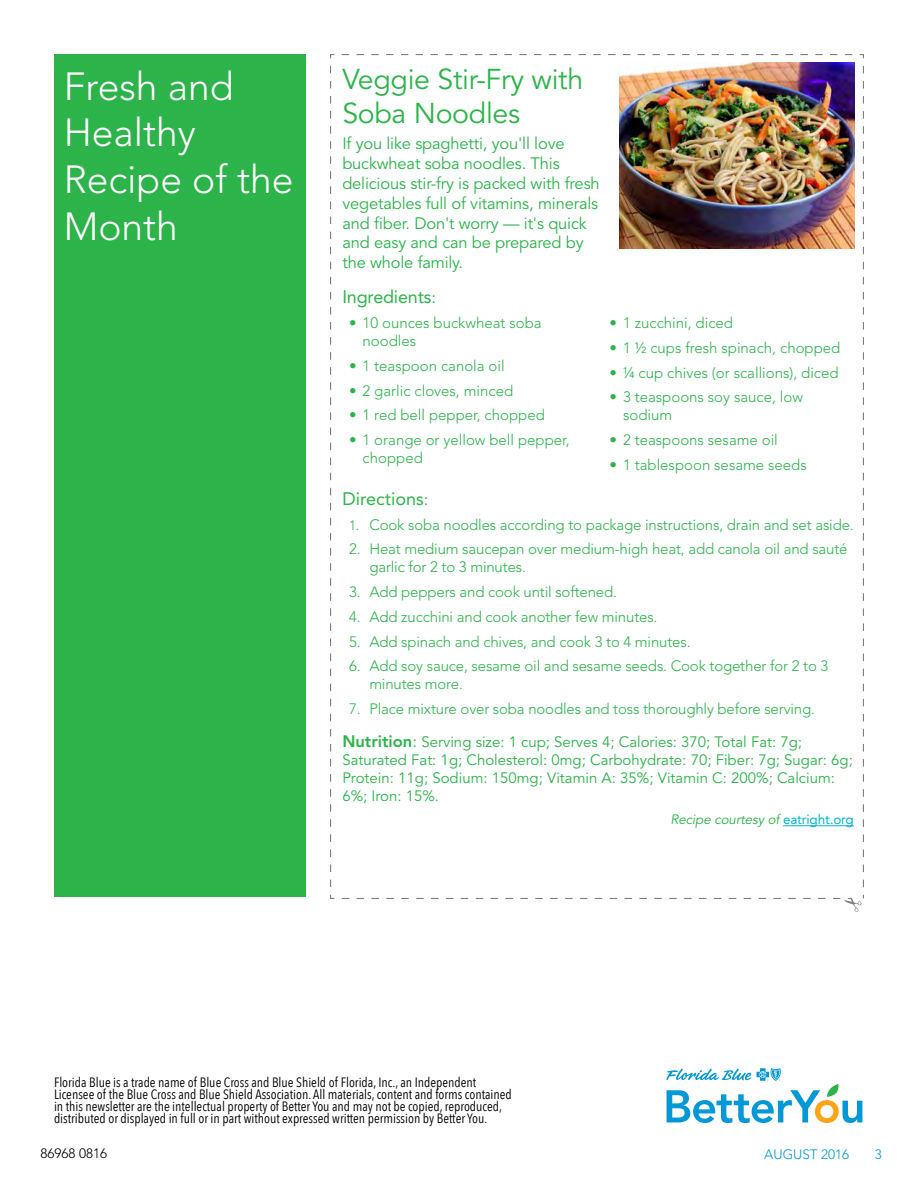
<style>
.page{position:relative;width:918px;height:1188px;background:#fff}
.page>*{position:absolute;margin:0;border:0;box-sizing:border-box;transform-origin:0 0}
.t1{font:300 39px/46.8px "Avenir LT Std";color:#fff}
.t2{font:28.5px/34.2px "Avenir LT Std";letter-spacing:-.01em;color:#2cb34a}
.t3{font:18px "Avenir LT Std";letter-spacing:-.01em;color:#2cb34a}
.t4{font:16.5px/19.8px "Avenir LT Std";letter-spacing:-.01em;color:#2cb34a}
.t5{font:300 15px/18px "Avenir LT Std";letter-spacing:-.01em;color:#2cb34a}
.t6{font:15px/18px "Avenir LT Std";color:#2cb34a}
.t7{font:13.5px/12px "Avenir Next Condensed";color:#000}
.t8{font:italic 13.5px "Avenir LT Std";letter-spacing:-.01em;color:#2cb34a}
.t9{font:300 13.5px "Avenir LT Std";color:#0098d6}
.t10{font:300 13.5px "Avenir LT Std";color:#000}
.s1{font-size:16.5px}
.s2{font-size:13.5px}
.s3{font-weight:800;font-size:16.5px}
.s4{font-style:normal;color:#00b5d1}
</style>
<div class="page">
<svg style="left:667px;top:1068px;width:195px;height:55px"></svg>
<div style="left:54px;top:54px;width:252px;height:843px;background:#2cb34a"></div>
<svg style="left:859px;top:54px;width:5px;height:833px"></svg>
<svg style="left:330px;top:54px;width:522px;height:5px"></svg>
<svg style="left:330px;top:66px;width:5px;height:833px"></svg>
<svg style="left:342px;top:895px;width:522px;height:17px"></svg>
<img style="left:619px;top:63px;width:236px;height:185px">
<hr style="left:783px;top:825px;width:71px;height:1px;background:#00b5d1">
<p class="t1" style="left:64px;top:63px;width:171px">Fresh and</p>
<p class="t1" style="left:64px;top:110px;width:231px">Healthy<br>Recipe of the<br>Month</p>
<p class="t2" style="left:342px;top:63px;width:242px">Veggie Stir-Fry with<br>Soba Noodles</p>
<p class="t4" style="left:342px;top:134px;width:259px">If you like spaghetti, you'll love buckwheat soba noodles. This delicious stir-fry is packed with fresh vegetables full of vitamins, minerals and fiber. Don't worry — it's quick and easy and can be prepared by the whole family.</p>
<p class="t3" style="left:342px;top:287px;width:95px">Ingredients<span class="s1">:</span></p>
<p class="t5" style="left:363px;top:314px;width:181px;text-indent:-14px">• 10 ounces buckwheat soba noodles</p>
<p class="t5" style="left:349px;top:357px;width:157px">• 1 teaspoon canola oil</p>
<p class="t5" style="left:349px;top:381px;width:166px">• 2 garlic cloves, minced</p>
<p class="t5" style="left:349px;top:406px;width:197px">• 1 red bell pepper, chopped</p>
<p class="t5" style="left:363px;top:431px;width:209px;text-indent:-14px">• 1 orange or yellow bell pepper, chopped</p>
<p class="t5" style="left:610px;top:314px;width:125px">• 1 zucchini, diced</p>
<p class="t5" style="left:610px;top:339px;width:232px">• 1 ½ cups fresh spinach, chopped</p>
<p class="t5" style="left:610px;top:363px;width:231px">• ¼ cup chives (or scallions), diced</p>
<p class="t5" style="left:623px;top:388px;width:181px;text-indent:-14px">• 3 teaspoons soy sauce, low sodium</p>
<p class="t5" style="left:610px;top:431px;width:170px">• 2 teaspoons sesame oil</p>
<p class="t5" style="left:610px;top:456px;width:199px">• 1 tablespoon sesame seeds</p>
<p class="t3" style="left:342px;top:488px;width:87px">Directions<span class="s1">:</span></p>
<p class="t5" style="left:349px;top:516px;width:506px"><span class="s2">1.</span> Cook soba noodles according to package instructions, drain and set aside.</p>
<p class="t5" style="left:369px;top:540px;width:480px;text-indent:-20px">2. Heat medium saucepan over medium-high heat, add canola oil and sauté garlic for 2 to 3 minutes.</p>
<p class="t5" style="left:349px;top:583px;width:269px">3. Add peppers and cook until softened.</p>
<p class="t5" style="left:349px;top:608px;width:310px">4. Add zucchini and cook another few minutes.</p>
<p class="t5" style="left:349px;top:633px;width:343px">5. Add spinach and chives, and cook 3 to 4 minutes.</p>
<p class="t5" style="left:369px;top:657px;width:460px;text-indent:-20px">6. Add soy sauce, sesame oil and sesame seeds. Cook together for 2 to 3 minutes more.</p>
<p class="t5" style="left:349px;top:700px;width:467px">7. Place mixture over soba noodles and toss thoroughly before serving.</p>
<p class="t6" style="left:342px;top:734px;width:512px"><span class="s3">Nutrition</span><span class="s1">:</span> Serving size: 1 cup; Serves 4; Calories: 370; Total Fat: 7g; Saturated Fat: 1g; Cholesterol: 0mg; Carbohydrate: 70; Fiber: 7g; Sugar: 6g; Protein: 11g; Sodium: 150mg; Vitamin A: 35%; Vitamin C: 200%; Calcium:<br>6%; Iron: 15%.</p>
<p class="t8" style="left:671px;top:812px;width:185px">Recipe courtesy of <span class="s4">eatright.org</span></p>
<p class="t7" style="left:54px;top:1076px;width:459px">Florida Blue is a trade name of Blue Cross and Blue Shield of Florida, Inc., an Independent Licensee of the Blue Cross and Blue Shield Association. All materials, content and forms contained in this newsletter are the intellectual property of Better You and may not be copied, reproduced, distributed or displayed in full or in part without expressed written permission by Better You.</p>
<p class="t10" style="left:40px;top:1145px;width:68px">86968 0816</p>
<p class="t9" style="left:764px;top:1147px;width:87px">AUGUST 2016</p>
<p class="t9" style="left:875px;top:1147px;width:9px">3</p>
</div>
